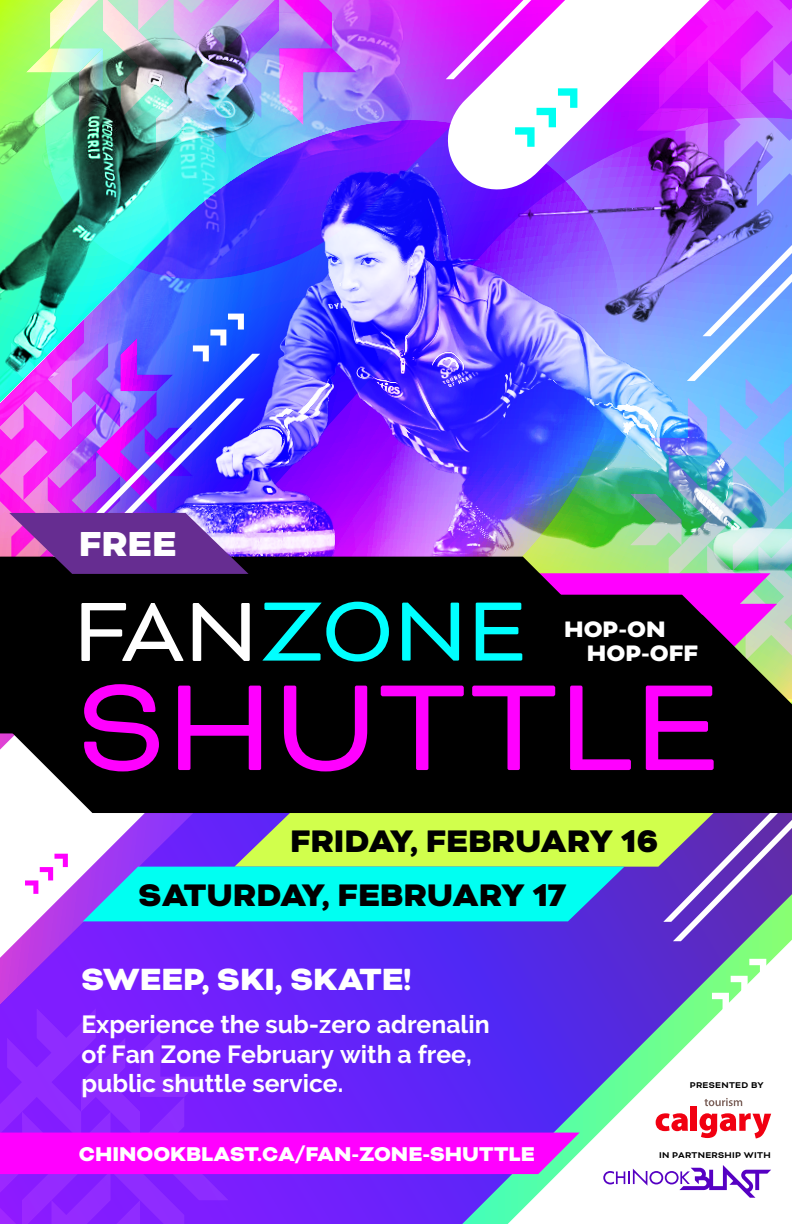
<style>
.page{position:relative;width:792px;height:1224px;background:#fff}
.page>*{position:absolute;margin:0;border:0;box-sizing:border-box;transform-origin:0 0}
.t1{font:140.8px "Bicyclette";color:#f0f}
.t2{font:96.6px "Bicyclette";color:#0ff}
.t3{font:900 40px "Bicyclette";color:#fff}
.t4{font:900 36px/54.8px "Bicyclette";color:#000}
.t5{font:900 35.4px "Bicyclette";color:#fff}
.t6{font:900 25.8px "Bicyclette";color:#fff}
.t7{font:700 24.8px/29.8px "Raleway";color:#fff}
.t8{font:900 23px "Bicyclette";color:#fff}
.t9{font:700 9.6px "Bicyclette";letter-spacing:.03em;color:#000}
.s1{color:#fff}
</style>
<div class="page">
<svg style="left:0;top:853px;width:791px;height:299px"></svg>
<svg style="left:603px;top:1165px;width:168px;height:33px"></svg>
<svg style="left:656px;top:1113px;width:32px;height:18px"></svg>
<div style="left:691px;top:1106px;width:6px;height:25px;background:#f10011"></div>
<svg style="left:700px;top:1113px;width:71px;height:25px"></svg>
<svg style="left:704px;top:1098px;width:38px;height:8px"></svg>
<svg style="left:83px;top:813px;width:580px;height:108px;background:#66d3b8"></svg>
<img style="left:260px;top:461px;width:186px;height:96px">
<img style="left:0;top:0;width:446px;height:461px">
<svg style="left:249px;top:354px;width:11px;height:203px;background:#7e72fe"></svg>
<svg style="left:663px;top:813px;width:10px;height:109px"></svg>
<svg style="left:673px;top:813px;width:119px;height:128px;background:#785db4"></svg>
<div style="left:0;top:557px;width:446px;height:58px;background:#000"></div>
<div style="left:0;top:615px;width:792px;height:198px;background:#000"></div>
<img style="left:0;top:314px;width:249px;height:271px">
<img style="left:446px;top:0;width:346px;height:661px">
<svg style="left:25px;top:854px;width:43px;height:40px"></svg>
<svg style="left:0;top:1008px;width:580px;height:216px;background:#8d26f9"></svg>
<h3 class="t3" style="left:79px;top:527px;width:99px">FREE</h3>
<h2 class="t2" style="left:73px;top:571px;width:455px"><span class="s1">FAN</span>ZONE</h2>
<p class="t6" style="left:564px;top:618px;width:103px">HOP-ON</p>
<p class="t6" style="left:587px;top:642px;width:113px">HOP-OFF</p>
<h1 class="t1" style="left:77px;top:639px;width:644px">SHUTTLE</h1>
<h3 class="t4" style="left:139px;top:813px;width:521px;text-indent:151px">FRIDAY, FEBRUARY 16<br>SATURDAY, FEBRUARY 17</h3>
<h3 class="t5" style="left:81px;top:964px;width:332px">SWEEP, SKI, SKATE!</h3>
<p class="t7" style="left:81px;top:1012px;width:410px">Experience the sub-zero adrenalin of Fan Zone February with a free, public shuttle service.</p>
<p class="t9" style="left:690px;top:1080px;width:75px">PRESENTED BY</p>
<p class="t8" style="left:79px;top:1144px;width:457px">CHINOOKBLAST.CA/FAN-ZONE-SHUTTLE</p>
<p class="t9" style="left:659px;top:1149px;width:113px">IN PARTNERSHIP WITH</p>
</div>
